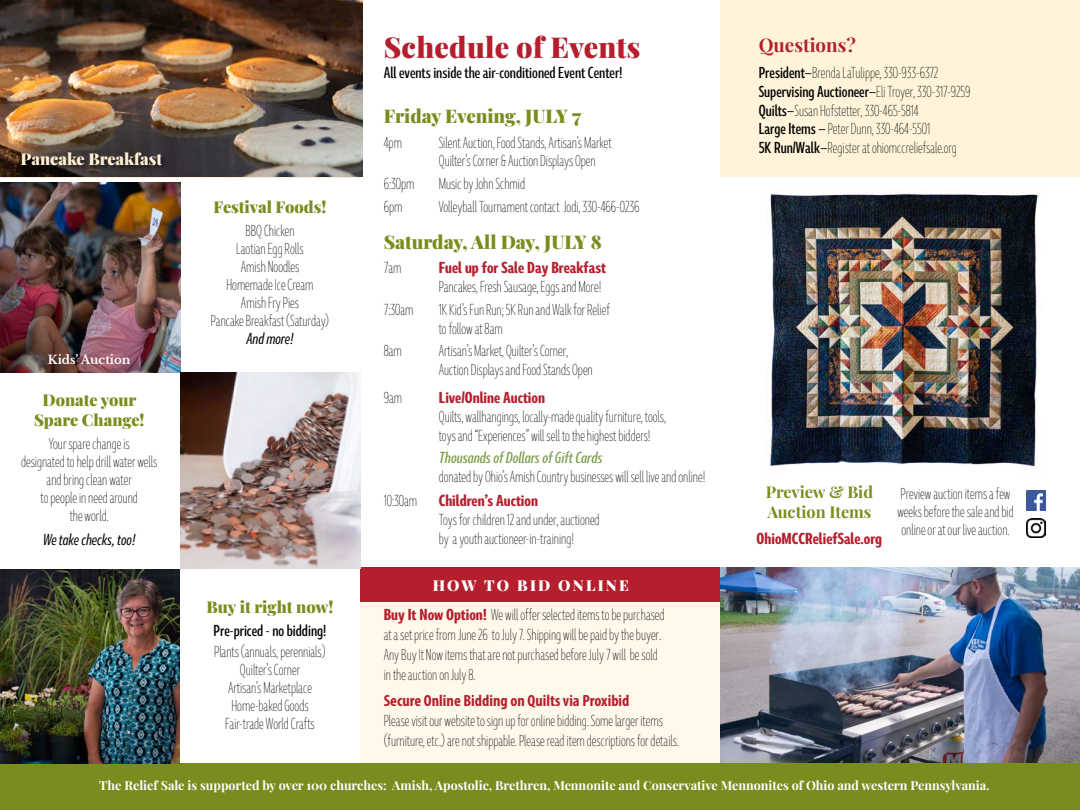
<style>
.page{position:relative;width:1080px;height:810px;background:#fff}
.page>*{position:absolute;margin:0;border:0;box-sizing:border-box;transform-origin:0 0}
.t1{font:900 28.75px "Playfair Display";letter-spacing:.01em;color:#b51f2d}
.t2{font:900 18.75px "Playfair Display";color:#788d1d}
.t3{font:700 18.75px "Playfair Display";color:#b51f2d}
.t4{font:900 16.25px/19.5px "Playfair Display";color:#788d1d;text-align:center}
.t5{font:700 condensed 16.25px "Myriad Pro";color:#b51f2d}
.t6{font:700 16.25px/20px "Playfair Display";color:#788d1d}
.t7{font:900 16.25px "Playfair Display";color:#fff2d1}
.t8{font:100 condensed 15px/18px "Marble Text";color:#000}
.t9{font:700 condensed 15px "Marble Display";color:#b51f2d}
.t10{font:500 condensed 15px "Marble Display";color:#000}
.t11{font:italic 500 condensed 15px "Marble Display";color:#799b48}
.t12{font:italic condensed 15px "Marble Text";color:#000}
.t13{font:500 condensed 15px "Marble Text";color:#000}
.t14{font:900 15px "Playfair Display";letter-spacing:.15em;color:#fff}
.t15{font:700 12.5px "Playfair Display";color:#fff}
.t16{font:700 11.88px "Libre Baskerville";color:#fff}
.s1{font-family:"Marble Display";font-weight:700;color:#b51f2d}
.s2{font-weight:500}
</style>
<div class="page">
<div style="left:721px;top:0;width:359px;height:176px;background:#fff4da"></div>
<img style="left:0;top:0;width:362px;height:177px">
<div style="left:21px;top:152px;width:147px;height:19px;background:#000;opacity:.5"></div>
<img style="left:0;top:183px;width:181px;height:190px">
<div style="left:360px;top:567px;width:361px;height:212px;background:#fff9eb"></div>
<div style="left:360px;top:567px;width:361px;height:34px;background:#b51f2d"></div>
<img style="left:770px;top:193px;width:276px;height:318px">
<img style="left:721px;top:567px;width:359px;height:197px">
<div style="left:0;top:764px;width:1080px;height:46px;background:#788d1d"></div>
<img style="left:181px;top:373px;width:180px;height:195px">
<img style="left:0;top:570px;width:180px;height:194px">
<img style="left:1026px;top:491px;width:20px;height:19px">
<img style="left:1026px;top:518px;width:20px;height:20px">
<p class="t7" style="left:21px;top:146px;width:143px">Pancake Breakfast</p>
<p class="t16" style="left:48px;top:352px;width:84px">Kids’ Auction</p>
<p class="t4" style="left:34px;top:389px;width:112px">Donate your<br>Spare Change!</p>
<p class="t8" style="left:21px;top:434px;width:138px;text-align:center">Your spare change is<br>designated to help drill water wells and bring clean water<br>to people in need around<br>the world.</p>
<p class="t12" style="left:43px;top:527px;width:94px">We take checks, too!</p>
<p class="t4" style="left:214px;top:196px;width:114px">Festival Foods!</p>
<p class="t8" style="left:211px;top:221px;width:120px;text-align:center">BBQ Chicken<br>Laotian Egg Rolls<br>Amish Noodles<br>Homemade Ice Cream<br>Amish Fry Pies<br>Pancake Breakfast (Saturday)</p>
<p class="t12" style="left:246px;top:327px;width:49px">And more!</p>
<p class="t4" style="left:207px;top:596px;width:128px">Buy it right now!</p>
<p class="t13" style="left:214px;top:618px;width:114px">Pre-priced - no bidding!</p>
<p class="t8" style="left:214px;top:642px;width:113px;text-align:center">Plants (annuals, perennials)<br>Quilter’s Corner<br>Artisan’s Marketplace<br>Home-baked Goods<br>Fair-trade World Crafts</p>
<h1 class="t1" style="left:384px;top:25px;width:258px">Schedule of Events</h1>
<p class="t10" style="left:384px;top:60px;width:241px">All events inside the air-conditioned Event Center!</p>
<p class="t2" style="left:384px;top:102px;width:199px">Friday Evening, JULY 7</p>
<p class="t8" style="left:384px;top:132px;width:20px">4pm</p>
<p class="t8" style="left:439px;top:132px;width:175px;line-height:18.8px">Silent Auction, Food Stands, Artisan’s Market<br>Quilter’s Corner &amp; Auction Displays Open</p>
<p class="t8" style="left:384px;top:173px;width:32px">6:30pm</p>
<p class="t8" style="left:439px;top:173px;width:88px">Music by John Schmid</p>
<p class="t8" style="left:384px;top:196px;width:20px">6pm</p>
<p class="t8" style="left:439px;top:196px;width:202px">Volleyball Tournament contact Jodi, 330-466-0236</p>
<p class="t2" style="left:384px;top:227px;width:220px">Saturday, All Day, JULY 8</p>
<p class="t8" style="left:384px;top:258px;width:19px">7am</p>
<p class="t9" style="left:439px;top:255px;width:169px">Fuel up for Sale Day Breakfast</p>
<p class="t8" style="left:439px;top:277px;width:164px">Pancakes, Fresh Sausage, Eggs and More!</p>
<p class="t8" style="left:384px;top:299px;width:31px">7:30am</p>
<p class="t8" style="left:439px;top:299px;width:173px;line-height:18.8px">1K Kid’s Fun Run; 5K Run and Walk for Relief to follow at 8am</p>
<p class="t8" style="left:384px;top:340px;width:20px">8am</p>
<p class="t8" style="left:439px;top:340px;width:156px;line-height:18.8px">Artisan’s Market, Quilter’s Corner,<br>Auction Displays and Food Stands Open</p>
<p class="t8" style="left:384px;top:387px;width:20px">9am</p>
<p class="t9" style="left:439px;top:385px;width:108px">Live/Online Auction</p>
<p class="t8" style="left:439px;top:406px;width:229px;line-height:18.8px">Quilts, wallhangings, locally-made quality furniture, tools, toys and “Experiences” will sell to the highest bidders!</p>
<p class="t11" style="left:439px;top:445px;width:165px">Thousands of Dollars of Gift Cards</p>
<p class="t8" style="left:439px;top:466px;width:268px">donated by Ohio’s Amish Country businesses will sell live and online!</p>
<p class="t8" style="left:384px;top:491px;width:35px">10:30am</p>
<p class="t9" style="left:439px;top:488px;width:101px">Children’s Auction</p>
<p class="t8" style="left:439px;top:509px;width:162px;line-height:18.8px">Toys for children 12 and under, auctioned by a youth auctioneer-in-training!</p>
<p class="t14" style="left:433px;top:573px;width:198px">HOW TO BID ONLINE</p>
<p class="t8" style="left:384px;top:604px;width:282px;line-height:20px"><span class="s1">Buy It Now Option!</span> We will offer selected items to be purchased at a set price from June 26 to July 7. Shipping will be paid by the buyer.<br>Any Buy It Now items that are not purchased before July 7 will be sold in the auction on July 8.</p>
<p class="t5" style="left:384px;top:690px;width:247px">Secure Online Bidding on Quilts via Proxibid</p>
<p class="t8" style="left:384px;top:709px;width:297px;line-height:20px">Please visit our website to sign up for online bidding. Some larger items (furniture, etc.) are not shippable. Please read item descriptions for details.</p>
<p class="t3" style="left:759px;top:30px;width:99px">Questions?</p>
<p class="t8" style="left:759px;top:62px;width:213px;line-height:18.9px"><span class="s2">President—</span>Brenda LaTulippe, 330-933-6372<br><span class="s2">Supervising Auctioneer—</span>Eli Troyer, 330-317-9259<br><span class="s2">Quilts—</span>Susan Hofstetter, 330-465-5814<br><span class="s2">Large Items —</span> Peter Dunn, 330-464-5501<br><span class="s2">5K Run/Walk—</span>Register at ohiomccreliefsale.org</p>
<p class="t6" style="left:766px;top:481px;width:109px">Preview &amp; Bid<br>Auction Items</p>
<p class="t9" style="left:757px;top:526px;width:127px">OhioMCCReliefSale.org</p>
<p class="t8" style="left:897px;top:484px;width:118px">Preview auction items a few weeks before the sale and bid online or at our live auction.</p>
<p class="t15" style="left:99px;top:776px;width:892px">The Relief Sale is supported by over 100 churches: Amish, Apostolic, Brethren, Mennonite and Conservative Mennonites of Ohio and western Pennsylvania.</p>
</div>
